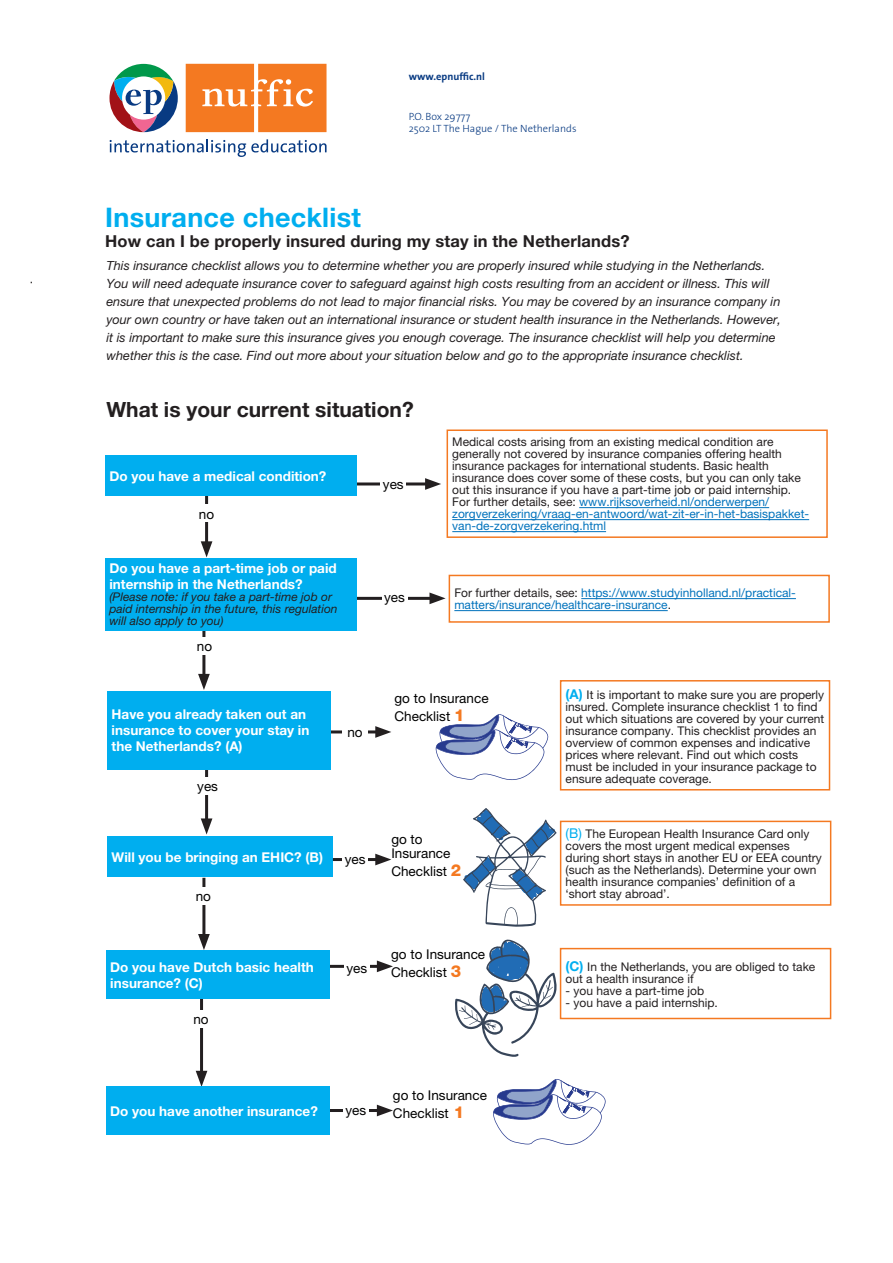
<style>
.page{position:relative;width:893px;height:1263px;background:#fff}
.page>*{position:absolute;margin:0;border:0;box-sizing:border-box;transform-origin:0 0}
.KOP1{font:700 27px "Helvetica Neue";letter-spacing:.01em;color:#00aeef}
.KOP2{font:700 21px "Helvetica Neue";color:#231f20}
.Kop3{font:700 16.5px "Helvetica Neue";letter-spacing:.01em;color:#231f20}
.Brood_9pt{font:700 13.5px/16.2px "Helvetica Neue";color:#fff}
.Brood_9pt-2{font:13.5px/17.9px "Helvetica Neue";color:#000}
.Brood{font:italic 12.75px/18px "Helvetica Neue";color:#231f20}
.Brood_klein{font:12px/12px "Helvetica Neue";color:#231f20}
.Brood_klein-2{font:12px/12px "Helvetica Neue";color:#0072bc}
.Brood_9pt-3{font:italic 12px/12px "Helvetica Neue";color:#231f20}
.t1{font:300 10.5px/12.8px "The Sans";color:#083a82}
.t2{font:700 10.5px "The Sans";color:#083a82}
.s1{color:#0072bc}
.s2{color:#231f20}
.s3{font-weight:800;font-size:16.5px;color:#f47921}
.s4{font-weight:700;font-size:13.5px;color:#00aeef}
.s5{font-size:13.5px;color:#00aeef}
</style>
<div class="page">
<hr style="left:200px;top:985px;width:3px;height:91px;background:#231f20">
<svg style="left:196px;top:1071px;width:11px;height:15px"></svg>
<hr style="left:291px;top:1109px;width:92px;height:3px;background:#231f20">
<svg style="left:377px;top:1105px;width:16px;height:11px"></svg>
<hr style="left:291px;top:965px;width:92px;height:3px;background:#231f20">
<svg style="left:377px;top:960px;width:16px;height:12px"></svg>
<hr style="left:202px;top:878px;width:3px;height:62px;background:#231f20">
<svg style="left:198px;top:934px;width:12px;height:16px"></svg>
<hr style="left:289px;top:730px;width:92px;height:3px;background:#231f20">
<svg style="left:375px;top:726px;width:16px;height:12px"></svg>
<hr style="left:205px;top:766px;width:3px;height:58px;background:#231f20">
<svg style="left:201px;top:818px;width:11px;height:16px"></svg>
<hr style="left:344px;top:597px;width:91px;height:3px;background:#231f20">
<svg style="left:429px;top:592px;width:17px;height:12px"></svg>
<hr style="left:339px;top:482px;width:92px;height:3px;background:#231f20">
<svg style="left:425px;top:478px;width:16px;height:12px"></svg>
<hr style="left:202px;top:588px;width:3px;height:91px;background:#231f20">
<svg style="left:198px;top:674px;width:12px;height:16px"></svg>
<hr style="left:205px;top:489px;width:3px;height:58px;background:#231f20">
<svg style="left:201px;top:541px;width:11px;height:16px"></svg>
<svg style="left:186px;top:64px;width:140px;height:68px"></svg>
<svg style="left:109px;top:64px;width:69px;height:68px"></svg>
<svg style="left:110px;top:139px;width:217px;height:18px"></svg>
<hr style="left:579px;top:507px;width:190px;height:1px;background:#0072bc">
<hr style="left:452px;top:519px;width:357px;height:1px;background:#0072bc">
<hr style="left:452px;top:531px;width:154px;height:1px;background:#0072bc">
<div style="left:447px;top:429px;width:381px;height:109px;border:2px solid #f47921"></div>
<hr style="left:581px;top:598px;width:215px;height:1px;background:#0072bc">
<hr style="left:454px;top:610px;width:214px;height:1px;background:#0072bc">
<div style="left:449px;top:575px;width:381px;height:48px;border:2px solid #f47921"></div>
<div style="left:105px;top:455px;width:252px;height:41px;background:#00aeef"></div>
<div style="left:105px;top:558px;width:252px;height:72px;background:#00aeef"></div>
<div style="left:192px;top:505px;width:29px;height:17px;background:#fff"></div>
<div style="left:381px;top:471px;width:25px;height:25px;background:#fff"></div>
<div style="left:192px;top:638px;width:25px;height:17px;background:#fff"></div>
<div style="left:382px;top:584px;width:25px;height:26px;background:#fff"></div>
<div style="left:560px;top:680px;width:270px;height:110px;border:2px solid #f47921"></div>
<div style="left:560px;top:821px;width:271px;height:85px;border:2px solid #f47921"></div>
<div style="left:107px;top:691px;width:224px;height:78px;background:#00aeef"></div>
<div style="left:107px;top:836px;width:226px;height:41px;background:#00aeef"></div>
<div style="left:193px;top:778px;width:30px;height:17px;background:#fff"></div>
<svg style="left:435px;top:714px;width:114px;height:66px"></svg>
<svg style="left:463px;top:808px;width:94px;height:119px"></svg>
<div style="left:191px;top:887px;width:25px;height:17px;background:#fff"></div>
<hr style="left:333px;top:858px;width:48px;height:3px;background:#231f20">
<svg style="left:375px;top:854px;width:16px;height:11px"></svg>
<div style="left:342px;top:846px;width:26px;height:26px;background:#fff"></div>
<div style="left:342px;top:719px;width:26px;height:26px;background:#fff"></div>
<div style="left:560px;top:948px;width:271px;height:71px;border:2px solid #f47921"></div>
<div style="left:106px;top:1086px;width:223px;height:49px;background:#00aeef"></div>
<div style="left:106px;top:950px;width:223px;height:49px;background:#00aeef"></div>
<svg style="left:455px;top:939px;width:102px;height:118px"></svg>
<svg style="left:493px;top:1079px;width:113px;height:66px"></svg>
<div style="left:188px;top:1010px;width:26px;height:17px;background:#fff"></div>
<div style="left:344px;top:955px;width:26px;height:26px;background:#fff"></div>
<div style="left:343px;top:1097px;width:25px;height:26px;background:#fff"></div>
<p class="t2" style="left:409px;top:68px;width:78px">www.epnuffic.nl</p>
<p class="t1" style="left:409px;top:109px;width:169px">P.O. Box 29777<br>2502 LT The Hague / The Netherlands</p>
<p class="KOP1" style="left:105px;top:201px;width:257px">Insurance checklist</p>
<p class="Kop3" style="left:105px;top:231px;width:526px">How can I be properly insured during my stay in the Netherlands?</p>
<p class="Brood" style="left:106px;top:256px;width:676px">This insurance checklist allows you to determine whether you are properly insured while studying in the Netherlands.<br>You will need adequate insurance cover to safeguard against high costs resulting from an accident or illness. This will ensure that unexpected problems do not lead to major financial risks. You may be covered by an insurance company in your own country or have taken out an international insurance or student health insurance in the Netherlands. However, it is important to make sure this insurance gives you enough coverage. The insurance checklist will help you determine whether this is the case. Find out more about your situation below and go to the appropriate insurance checklist.</p>
<p class="KOP2" style="left:106px;top:396px;width:309px">What is your current situation?</p>
<p class="Brood_9pt" style="left:109px;top:467px;width:218px">Do you have a medical condition?</p>
<p class="Brood_9pt-2" style="left:199px;top:505px;width:17px">no</p>
<p class="Brood_9pt" style="left:109px;top:560px;width:229px">Do you have a part-time job or paid internship in the Netherlands?</p>
<p class="Brood_9pt-3" style="left:109px;top:591px;width:230px">(Please note: if you take a part-time job or paid internship in the future, this regulation will also apply to you)</p>
<p class="Brood_9pt-2" style="left:197px;top:637px;width:17px">no</p>
<p class="Brood_9pt" style="left:112px;top:706px;width:199px">Have you already taken out an insurance to cover your stay in the Netherlands? (A)</p>
<p class="Brood_9pt-2" style="left:197px;top:777px;width:22px">yes</p>
<p class="Brood_9pt-2" style="left:347px;top:723px;width:17px">no</p>
<p class="Brood_9pt" style="left:112px;top:849px;width:213px">Will you be bringing an EHIC? (B)</p>
<p class="Brood_9pt-2" style="left:196px;top:887px;width:17px">no</p>
<p class="Brood_9pt-2" style="left:345px;top:850px;width:22px">yes</p>
<p class="Brood_9pt-2" style="left:383px;top:475px;width:22px">yes</p>
<p class="Brood_9pt-2" style="left:384px;top:588px;width:22px">yes</p>
<p class="Brood_klein" style="left:452px;top:436px;width:358px">Medical costs arising from an existing medical condition are generally not covered by insurance companies offering health insurance packages for international students. Basic health insurance does cover some of these costs, but you can only take out this insurance if you have a part-time job or paid internship.<br>For further details, see: <span class="s1">www.rijksoverheid.nl/onderwerpen/ zorgverzekering/vraag-en-antwoord/wat-zit-er-in-het-basispakket&shy;van-de-zorgverzekering.html</span></p>
<p class="Brood_klein-2" style="left:454px;top:587px;width:343px"><span class="s2">For further details, see:</span> https://www.studyinholland.nl/practical&shy;matters/insurance/healthcare-insurance<span class="s2">.</span></p>
<p class="Brood_9pt-2" style="left:395px;top:689px;width:96px">go to Insurance<br>Checklist <span class="s3">1</span></p>
<p class="Brood_9pt-2" style="left:391px;top:831px;width:61px;line-height:14.5px">go to<br>Insurance</p>
<p class="Brood_9pt-2" style="left:391px;top:862px;width:71px">Checklist <span class="s3">2</span></p>
<p class="Brood_klein" style="left:566px;top:688px;width:260px"><span class="s4">(A)</span> It is important to make sure you are properly insured. Complete insurance checklist 1 to find out which situations are covered by your current insurance company. This checklist provides an overview of common expenses and indicative prices where relevant. Find out which costs must be included in your insurance package to ensure adequate coverage.</p>
<p class="Brood_klein" style="left:566px;top:828px;width:258px"><span class="s5">(B)</span> The European Health Insurance Card only covers the most urgent medical expenses during short stays in another EU or EEA country (such as the Netherlands). Determine your own health insurance companies’ definition of a ‘short stay abroad’.</p>
<p class="Brood_9pt" style="left:110px;top:959px;width:205px">Do you have Dutch basic health insurance? (C)</p>
<p class="Brood_9pt-2" style="left:193px;top:1010px;width:17px">no</p>
<p class="Brood_9pt-2" style="left:346px;top:959px;width:22px">yes</p>
<p class="Brood_9pt-2" style="left:391px;top:945px;width:96px">go to Insurance<br>Checklist <span class="s3">3</span></p>
<p class="Brood_klein" style="left:566px;top:960px;width:251px"><span class="s4">(C)</span> In the Netherlands, you are obliged to take out a health insurance if</p>
<p class="Brood_klein" style="left:566px;top:984px;width:140px">- you have a part-time job</p>
<p class="Brood_klein" style="left:566px;top:996px;width:154px">- you have a paid internship.</p>
<p class="Brood_9pt" style="left:110px;top:1102px;width:209px">Do you have another insurance?</p>
<p class="Brood_9pt-2" style="left:345px;top:1101px;width:22px">yes</p>
<p class="Brood_9pt-2" style="left:393px;top:1086px;width:96px">go to Insurance<br>Checklist <span class="s3">1</span></p>
</div>
